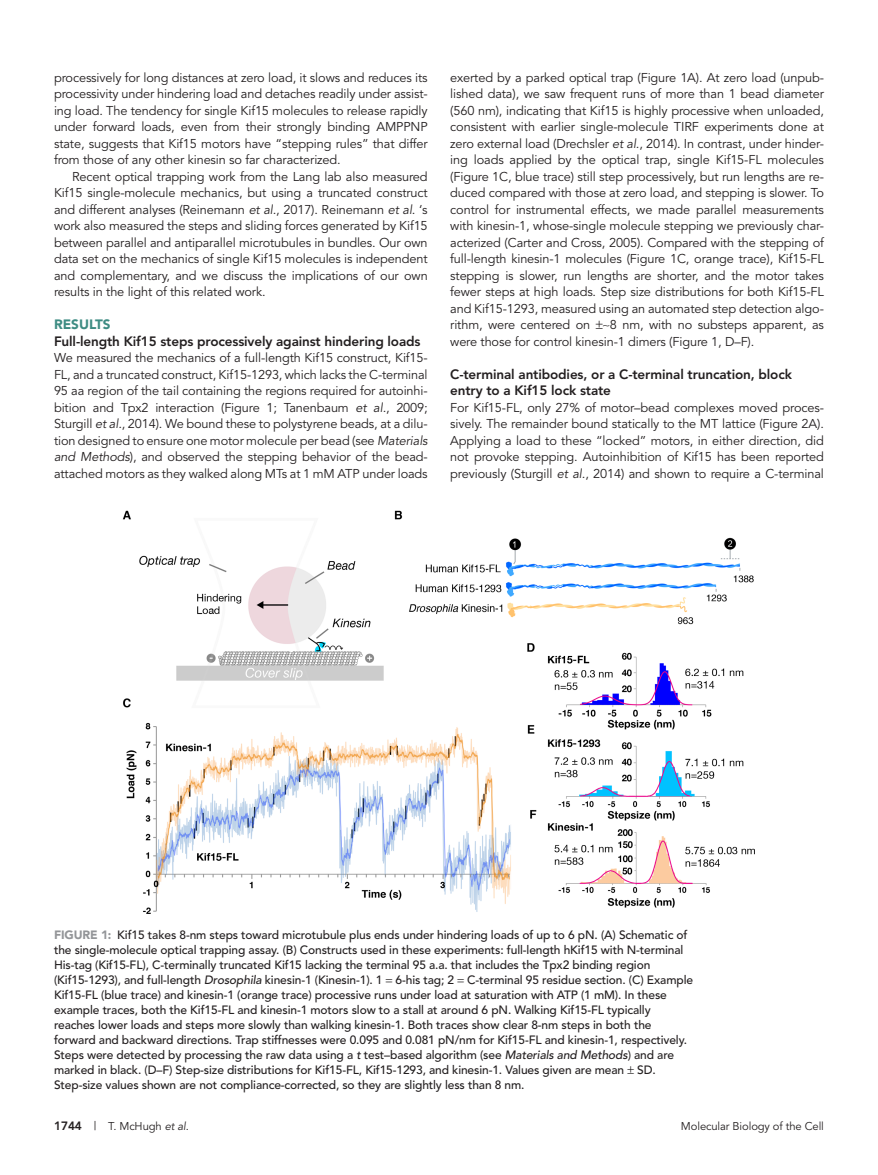
<style>
.page{position:relative;width:878px;height:1175px;background:#fff}
.page>*{position:absolute;margin:0;border:0;box-sizing:border-box;transform-origin:0 0}
.H2afterH1{font:800 13.5px/16.5px "Avenir";letter-spacing:-.01em;color:#231f20}
.t1{font:900 13.5px "Avenir";color:#3e8c83}
.ParaFL{font:12.75px/16.5px "Avenir";letter-spacing:-.01em;color:#231f20;text-align:justify}
.Para{font:12.75px/16.5px "Avenir";letter-spacing:-.01em;color:#231f20;text-align:justify}
.FigCaption_35_5p{font:500 12px/15px "Avenir";letter-spacing:-.01em;color:#231f20}
.ParaFL-2{font:11.25px "Avenir";letter-spacing:-.01em;color:#231f20}
.s1{font-style:italic}
.s2{font-weight:900;color:#939598}
.s3{font-weight:800;font-size:12px}
.s4{font-size:12px}
</style>
<div class="page">
<img style="left:123px;top:510px;width:632px;height:404px">
<p class="Para" style="left:54px;top:69px;width:375px">processively for long distances at zero load, it slows and reduces its processivity under hindering load and detaches readily under assist&shy;ing load. The tendency for single Kif15 molecules to release rapidly under forward loads, even from their strongly binding AMPPNP state, suggests that Kif15 motors have “stepping rules” that differ from those of any other kinesin so far characterized.</p>
<p class="Para" style="left:54px;top:168px;width:375px;text-indent:18px">Recent optical trapping work from the Lang lab also measured Kif15 single-molecule mechanics, but using a truncated construct and different analyses (Reinemann <span class="s1">et al.</span>, 2017). Reinemann <span class="s1">et al.</span> ‘s work also measured the steps and sliding forces generated by Kif15 between parallel and antiparallel microtubules in bundles. Our own data set on the mechanics of single Kif15 molecules is independent and complementary, and we discuss the implications of our own results in the light of this related work.</p>
<h1 class="t1" style="left:54px;top:316px;width:58px">RESULTS</h1>
<p class="H2afterH1" style="left:54px;top:333px;width:368px">Full-length Kif15 steps processively against hindering loads</p>
<p class="ParaFL" style="left:54px;top:350px;width:375px">We measured the mechanics of a full-length Kif15 construct, Kif15- FL, and a truncated construct, Kif15-1293, which lacks the C-terminal 95 aa region of the tail containing the regions required for autoinhi&shy;bition and Tpx2 interaction (Figure 1; Tanenbaum <span class="s1">et al.</span>, 2009; Sturgill <span class="s1">et al.</span>, 2014). We bound these to polystyrene beads, at a dilu&shy;tion designed to ensure one motor molecule per bead (see <span class="s1">Materials and Methods</span>), and observed the stepping behavior of the bead&shy;attached motors as they walked along MTs at 1 mM ATP under loads</p>
<p class="ParaFL" style="left:450px;top:69px;width:375px">exerted by a parked optical trap (Figure 1A). At zero load (unpub&shy;lished data), we saw frequent runs of more than 1 bead diameter (560 nm), indicating that Kif15 is highly processive when unloaded, consistent with earlier single-molecule TIRF experiments done at zero external load (Drechsler <span class="s1">et al.</span>, 2014). In contrast, under hinder&shy;ing loads applied by the optical trap, single Kif15-FL molecules (Figure 1C, blue trace) still step processively, but run lengths are re&shy;duced compared with those at zero load, and stepping is slower. To control for instrumental effects, we made parallel measurements with kinesin-1, whose-single molecule stepping we previously char&shy;acterized (Carter and Cross, 2005). Compared with the stepping of full-length kinesin-1 molecules (Figure 1C, orange trace), Kif15-FL stepping is slower, run lengths are shorter, and the motor takes fewer steps at high loads. Step size distributions for both Kif15-FL and Kif15-1293, measured using an automated step detection algo&shy;rithm, were centered on ∼8 nm, with no substeps apparent, as were those for control kinesin-1 dimers (Figure 1, D–F).</p>
<h2 class="H2afterH1" style="left:450px;top:366px;width:343px">C-terminal antibodies, or a C-terminal truncation, block entry to a Kif15 lock state</h2>
<p class="ParaFL" style="left:450px;top:399px;width:375px">For Kif15-FL, only 27% of motor–bead complexes moved proces&shy;sively. The remainder bound statically to the MT lattice (Figure 2A).<br>Applying a load to these “locked” motors, in either direction, did not provoke stepping. Autoinhibition of Kif15 has been reported previously (Sturgill <span class="s1">et al.</span>, 2014) and shown to require a C-terminal</p>
<p class="FigCaption_35_5p" style="left:54px;top:927px;width:640px"><span class="s2">FIGURE 1:</span> Kif15 takes 8-nm steps toward microtubule plus ends under hindering loads of up to 6 pN. (A) Schematic of the single-molecule optical trapping assay. (B) Constructs used in these experiments: full-length hKif15 with N-terminal His-tag (Kif15-FL), C-terminally truncated Kif15 lacking the terminal 95 a.a. that includes the Tpx2 binding region (Kif15-1293), and full-length <span class="s1">Drosophila</span> kinesin-1 (Kinesin-1). 1 6-his tag; 2 C-terminal 95 residue section. (C) Example Kif15-FL (blue trace) and kinesin-1 (orange trace) processive runs under load at saturation with ATP (1 mM). In these example traces, both the Kif15-FL and kinesin-1 motors slow to a stall at around 6 pN. Walking Kif15-FL typically reaches lower loads and steps more slowly than walking kinesin-1. Both traces show clear 8-nm steps in both the forward and backward directions. Trap stiffnesses were 0.095 and 0.081 pN/nm for Kif15-FL and kinesin-1, respectively.<br>Steps were detected by processing the raw data using a <span class="s1">t</span> test–based algorithm (see <span class="s1">Materials and Methods</span>) and are marked in black. (D–F) Step-size distributions for Kif15-FL, Kif15-1293, and kinesin-1. Values given are mean SD.<br>Step-size values shown are not compliance-corrected, so they are slightly less than 8 nm.</p>
<p class="ParaFL-2" style="left:54px;top:1119px;width:136px"><span class="s3">1744</span> <span class="s4">|</span> T. McHugh <span class="s1">et al</span>.</p>
<p class="ParaFL-2" style="left:681px;top:1119px;width:144px">Molecular Biology of the Cell</p>
</div>
